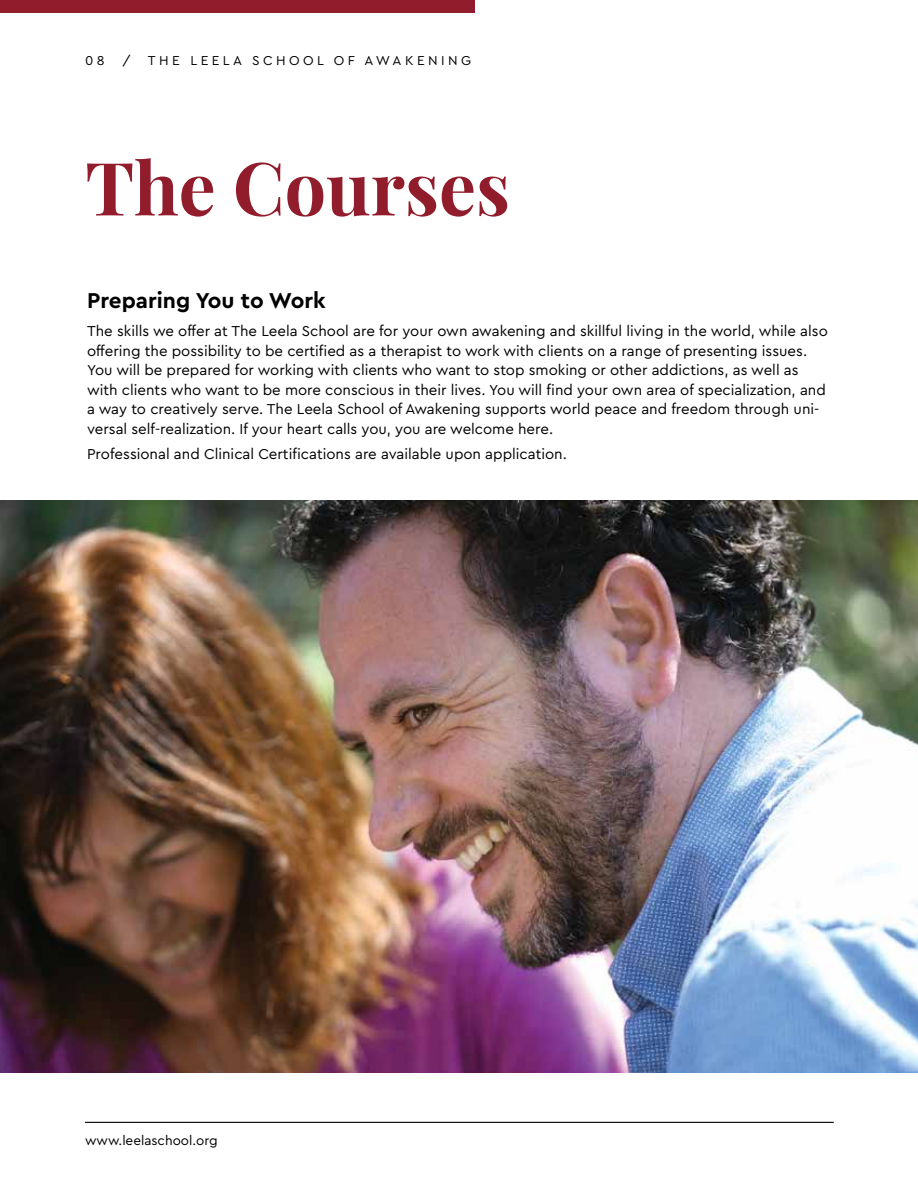
<style>
.page{position:relative;width:918px;height:1188px;background:#fff}
.page>*{position:absolute;margin:0;border:0;box-sizing:border-box;transform-origin:0 0}
.t1{font:700 73.5px "Playfair Display";color:#911c2b}
.t2{font:700 22.5px "Cera Pro";color:#000}
.t3{font:15px/19.5px "Cera Pro";color:#000}
.t4{font:13.5px "Cera Pro";letter-spacing:.255em;color:#000}
.t5{font:13.5px "Cera Pro";color:#000}
</style>
<div class="page">
<div style="left:0;top:0;width:475px;height:13px;background:#911c2b"></div>
<hr style="left:85px;top:1122px;width:749px;height:1px;background:#000">
<img style="left:0;top:501px;width:918px;height:572px">
<p class="t4" style="left:85px;top:52px;width:21px">0 8</p>
<p class="t4" style="left:122px;top:52px;width:10px">/</p>
<p class="t4" style="left:148px;top:52px;width:325px">THE LEELA SCHOOL OF AWAKENING</p>
<h1 class="t1" style="left:85px;top:158px;width:426px">The Courses</h1>
<h2 class="t2" style="left:87px;top:291px;width:240px">Preparing You to Work</h2>
<p class="t3" style="left:87px;top:322px;width:742px">The skills we offer at The Leela School are for your own awakening and skillful living in the world, while also offering the possibility to be certified as a therapist to work with clients on a range of presenting issues.<br>You will be prepared for working with clients who want to stop smoking or other addictions, as well as with clients who want to be more conscious in their lives. You will find your own area of specialization, and a way to creatively serve. The Leela School of Awakening supports world peace and freedom through uni&shy;versal self-realization. If your heart calls you, you are welcome here.</p>
<p class="t3" style="left:87px;top:444px;width:481px">Professional and Clinical Certifications are available upon application.</p>
<p class="t5" style="left:85px;top:1135px;width:134px">www.leelaschool.org</p>
</div>
